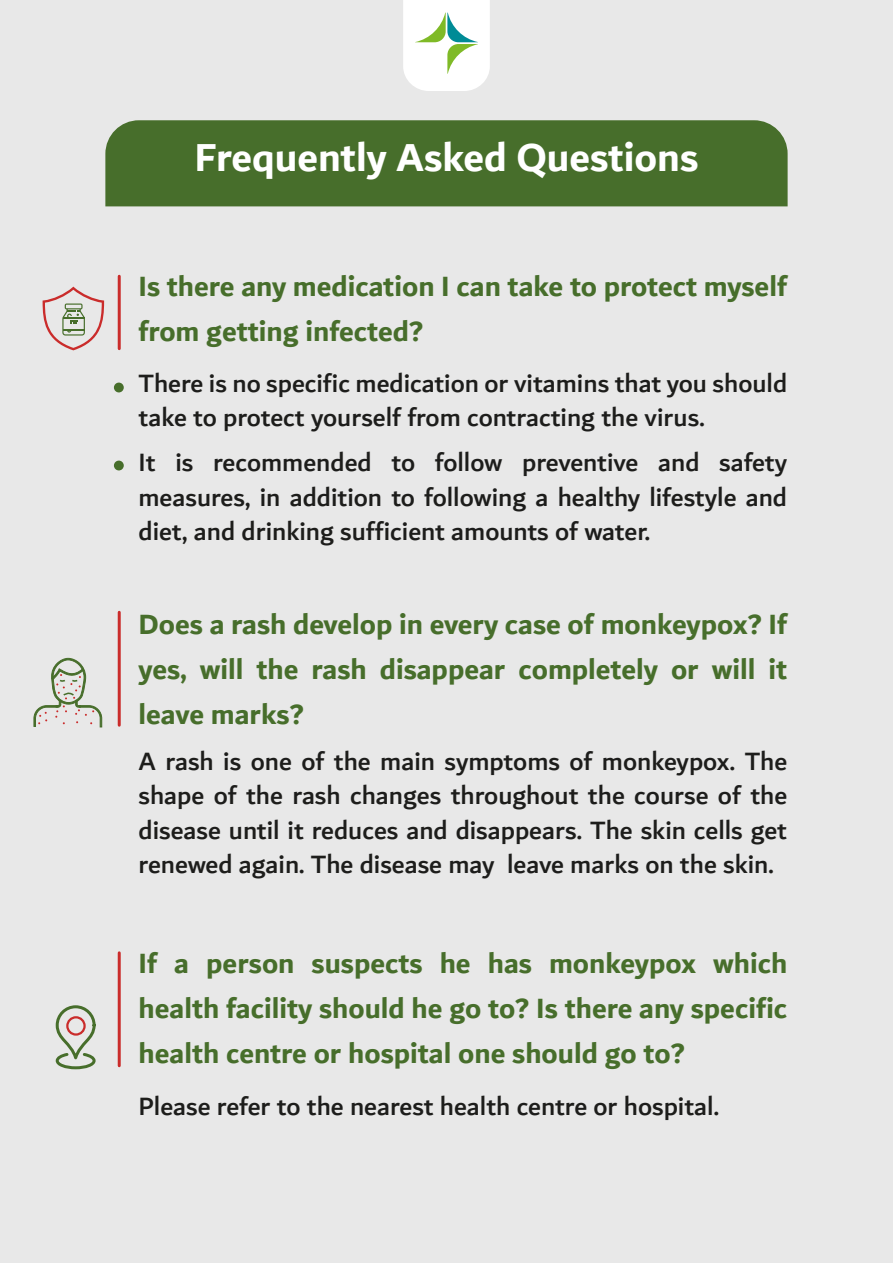
<style>
.page{position:relative;width:893px;height:1263px;background:#e8e8e8}
.page>*{position:absolute;margin:0;border:0;box-sizing:border-box;transform-origin:0 0}
.t1{font:700 42px "Dubai";color:#fff}
.t2{font:700 30px/45px "Dubai";color:#476e2b;text-align:justify}
.t3{font:500 27px/34.5px "Dubai";color:#1d1d1b;text-align:justify}
</style>
<div class="page">
<svg style="left:403px;top:0;width:87px;height:91px;background:#edf5ec"></svg>
<div style="left:105px;top:120px;width:683px;height:86px;background:#476e2b"></div>
<hr style="left:118px;top:612px;width:3px;height:113px;background:#ca2c2b">
<hr style="left:118px;top:953px;width:3px;height:113px;background:#ca2c2b">
<hr style="left:118px;top:276px;width:3px;height:73px;background:#ca2c2b">
<div style="left:114px;top:383px;width:10px;height:9px;background:#476e2b;border-radius:50%"></div>
<div style="left:114px;top:461px;width:10px;height:9px;background:#476e2b;border-radius:50%"></div>
<svg style="left:43px;top:287px;width:61px;height:63px"></svg>
<svg style="left:33px;top:658px;width:69px;height:70px"></svg>
<svg style="left:55px;top:1005px;width:41px;height:65px"></svg>
<div style="left:66px;top:1016px;width:20px;height:20px;border:2px solid #ca2c2b;border-radius:50%"></div>
<h1 class="t1" style="left:195px;top:132px;width:505px">Frequently Asked Questions</h1>
<p class="t2" style="left:139px;top:263px;width:650px">Is there any medication I can take to protect myself from getting infected?</p>
<p class="t3" style="left:139px;top:365px;width:650px">There is no specific medication or vitamins that you should take to protect yourself from contracting the virus.</p>
<p class="t3" style="left:139px;top:445px;width:650px">It is recommended to follow preventive and safety measures, in addition to following a healthy lifestyle and diet, and drinking sufficient amounts of water.</p>
<p class="t2" style="left:139px;top:601px;width:650px">Does a rash develop in every case of monkeypox? If yes, will the rash disappear completely or will it leave marks?</p>
<p class="t3" style="left:139px;top:743px;width:650px">A rash is one of the main symptoms of monkeypox. The shape of the rash changes throughout the course of the disease until it reduces and disappears. The skin cells get renewed again. The disease may leave marks on the skin.</p>
<p class="t2" style="left:139px;top:940px;width:650px">If a person suspects he has monkeypox which health facility should he go to? Is there any specific health centre or hospital one should go to?</p>
<p class="t3" style="left:139px;top:1088px;width:582px">Please refer to the nearest health centre or hospital.</p>
</div>
